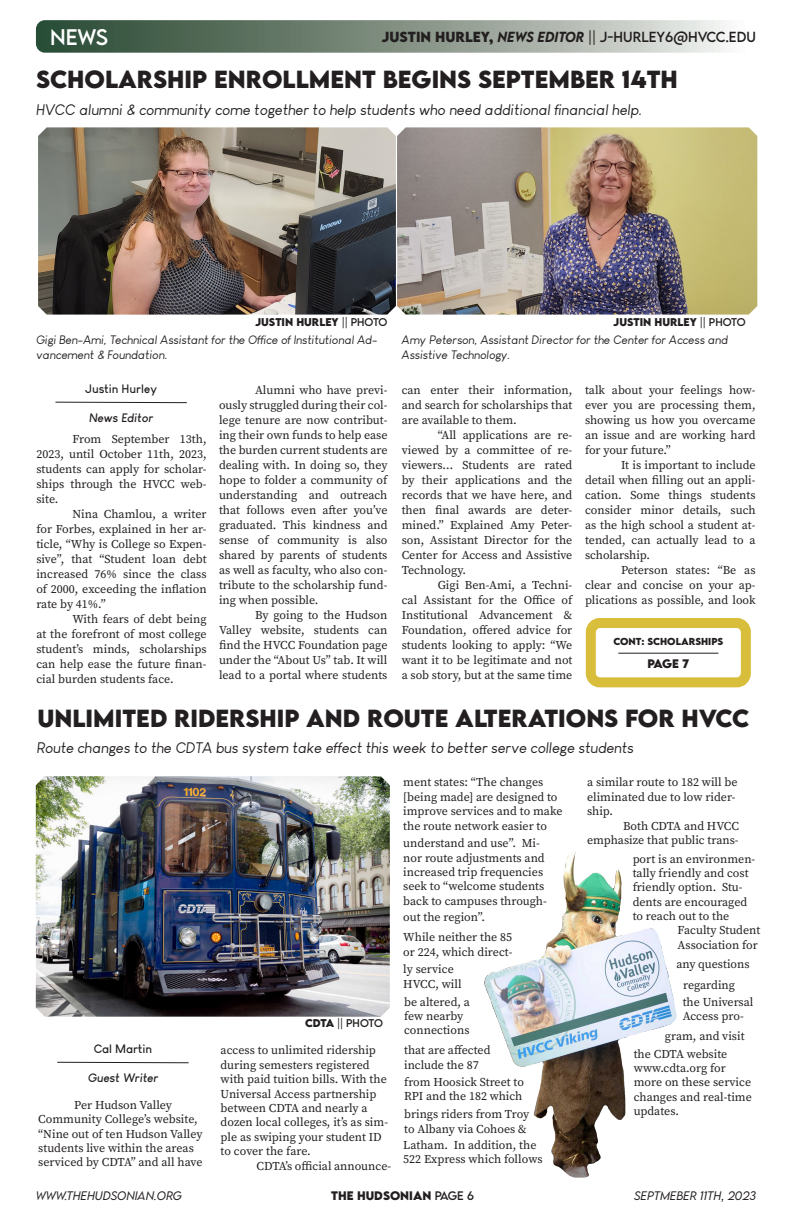
<style>
.page{position:relative;width:792px;height:1224px;background:#fff}
.page>*{position:absolute;margin:0;border:0;box-sizing:border-box;transform-origin:0 0}
.t1{font:700 22px "LEMONMILK";color:#231f20}
.t2{font:20px "LEMONMILK";color:#fff}
.t3{font:italic 15px "Louis George Cafe";color:#231f20}
.t4{font:13px "LEMONMILK";color:#231f20}
.t5{font:12px/15px "Source Serif Variable";color:#231f20}
.t6{font:italic 12px/15px "Louis George Cafe";color:#231f20}
.t7{font:700 12px "Louis George Cafe";color:#231f20}
.t8{font:italic 700 12px "Louis George Cafe";color:#231f20}
.t9{font:italic 300 11px "LEMONMILK";color:#231f20}
.t10{font:700 11px "LEMONMILK";color:#231f20}
.t11{font:11px "LEMONMILK";color:#231f20}
.t12{font:700 10px "LEMONMILK";color:#231f20}
.t13{font:10px "LEMONMILK";letter-spacing:-.02em;color:#231f20}
.t14{font:700 9px "LEMONMILK";color:#231f20}
.s1{font-weight:700}
.s2{font-weight:500;font-style:italic}
.s3{font-weight:400}
</style>
<div class="page">
<svg style="left:36px;top:20px;width:689px;height:33px;background:#849487"></svg>
<svg style="left:55px;top:401px;width:132px;height:3px"></svg>
<img style="left:38px;top:127px;width:719px;height:188px">
<svg style="left:57px;top:1061px;width:132px;height:3px"></svg>
<img style="left:36px;top:776px;width:354px;height:241px">
<img style="left:485px;top:851px;width:191px;height:326px">
<div style="left:586px;top:618px;width:165px;height:69px;border:10px solid #d9be3b;border-radius:9px"></div>
<hr style="left:618px;top:653px;width:100px;height:1px;background:#231f20">
<p class="t2" style="left:50px;top:24px;width:60px">NEWS</p>
<p class="t4" style="left:382px;top:29px;width:376px"><span class="s1">JUSTIN HURLEY,</span> <span class="s2">NEWS EDITOR</span> || J-HURLEY6@HVCC.EDU</p>
<p class="t1" style="left:36px;top:65px;width:18px">SCHO</p>
<p class="t1" style="left:105px;top:65px;width:571px">LARSH IP EN ROLLMENT BEGINS SEPTEMBER 14TH</p>
<p class="t3" style="left:36px;top:101px;width:608px">HVCC alumni &amp; community come together to help students who need additional financial help.</p>
<p class="t12" style="left:255px;top:316px;width:134px">JUSTIN HURLEY <span class="s3">|| PHOTO</span></p>
<p class="t12" style="left:613px;top:316px;width:134px">JUSTIN HURLEY <span class="s3">|| PHOTO</span></p>
<p class="t6" style="left:36px;top:333px;width:343px">Gigi Ben-Ami, Technical Assistant for the Office of Institutional Ad&shy;vancement &amp; Foundation.</p>
<p class="t6" style="left:402px;top:333px;width:328px">Amy Peterson, Assistant Director for the Center for Access and<br>Assistive Technology.</p>
<p class="t5" style="left:219px;top:383px;width:170px;text-align:justify;text-indent:36px">Alumni who have previ&shy;ously struggled during their col&shy;lege tenure are now contribut&shy;ing their own funds to help ease the burden current students are dealing with. In doing so, they hope to folder a community of understanding and outreach that follows even after you’ve graduated. This kindness and sense of community is also shared by parents of students as well as faculty, who also con&shy;tribute to the scholarship fund&shy;ing when possible.</p>
<p class="t5" style="left:219px;top:608px;width:170px;text-align:justify;text-indent:36px">By going to the Hudson Valley website, students can find the HVCC Foundation page under the “About Us” tab. It will lead to a portal where students</p>
<p class="t7" style="left:85px;top:381px;width:73px">Justin Hurley</p>
<p class="t8" style="left:89px;top:410px;width:66px">News Editor</p>
<p class="t5" style="left:36px;top:431px;width:172px;text-align:justify;text-indent:36px">From September 13th, 2023, until October 11th, 2023, students can apply for scholar&shy;ships through the HVCC web&shy;site.</p>
<p class="t5" style="left:36px;top:506px;width:172px;text-align:justify;text-indent:36px">Nina Chamlou, a writer for Forbes, explained in her ar&shy;ticle, “Why is College so Expen&shy;sive”, that “Student loan debt increased 76% since the class of 2000, exceeding the inflation rate by 41%.”</p>
<p class="t5" style="left:36px;top:611px;width:172px;text-align:justify;text-indent:36px">With fears of debt being at the forefront of most college student’s minds, scholarships can help ease the future finan&shy;cial burden students face.</p>
<p class="t5" style="left:402px;top:383px;width:172px;text-align:justify">can enter their information, and search for scholarships that are available to them.</p>
<p class="t5" style="left:402px;top:428px;width:172px;text-align:justify;text-indent:36px">“All applications are re&shy;viewed by a committee of re&shy;viewers… Students are rated by their applications and the records that we have here, and then final awards are deter&shy;mined.” Explained Amy Peter&shy;son, Assistant Director for the Center for Access and Assistive Technology.</p>
<p class="t5" style="left:402px;top:578px;width:172px;text-align:justify;text-indent:36px">Gigi Ben-Ami, a Techni&shy;cal Assistant for the Office of Institutional Advancement &amp; Foundation, offered advice for students looking to apply: “We want it to be legitimate and not a sob story, but at the same time</p>
<p class="t5" style="left:585px;top:383px;width:172px;text-align:justify">talk about your feelings how&shy;ever you are processing them, showing us how you overcame an issue and are working hard for your future.”</p>
<p class="t5" style="left:585px;top:458px;width:172px;text-align:justify;text-indent:36px">It is important to include detail when filling out an appli&shy;cation. Some things students consider minor details, such as the high school a student at&shy;tended, can actually lead to a scholarship.</p>
<p class="t5" style="left:585px;top:563px;width:172px;text-align:justify;text-indent:36px">Peterson states: “Be as clear and concise on your ap&shy;plications as possible, and look</p>
<p class="t14" style="left:613px;top:636px;width:49px">CONT: SCHO</p>
<p class="t14" style="left:676px;top:636px;width:49px">LARSH IPS</p>
<p class="t10" style="left:648px;top:657px;width:43px">PAGE 7</p>
<p class="t1" style="left:37px;top:703px;width:288px">UNLIMITED RIDERSHIP AND</p>
<p class="t1" style="left:367px;top:703px;width:19px">ROU</p>
<p class="t1" style="left:421px;top:703px;width:163px">TE ALTERATIONS</p>
<p class="t1" style="left:625px;top:703px;width:126px">FOR HVCC</p>
<p class="t3" style="left:37px;top:739px;width:598px">Route changes to the CDTA bus system take effect this week to better serve college students</p>
<p class="t7" style="left:94px;top:1041px;width:60px">Cal Martin</p>
<p class="t8" style="left:88px;top:1070px;width:72px">Guest Writer</p>
<p class="t5" style="left:38px;top:1098px;width:166px;line-height:14.4px;text-indent:36px">Per Hudson Valley<br>Community College’s website, “Nine out of ten Hudson Valley students live within the areas serviced by CDTA” and all have</p>
<p class="t13" style="left:305px;top:1017px;width:79px"><span class="s1">CDTA</span> || PHOTO</p>
<p class="t5" style="left:221px;top:1043px;width:169px;line-height:14.4px">access to unlimited ridership during semesters registered with paid tuition bills. With the<br>Universal Access partnership between CDTA and nearly a dozen local colleges, it’s as sim&shy;ple as swiping your student ID to cover the fare.</p>
<p class="t5" style="left:257px;top:1158px;width:136px">CDTA’s official announce-</p>
<p class="t5" style="left:403px;top:775px;width:161px;line-height:14.4px">ment states: “The changes [being made] are designed to improve services and to make the route network easier to</p>
<p class="t5" style="left:403px;top:836px;width:145px;line-height:14.4px">understand and use”. Mi&shy;nor route adjustments and increased trip frequencies seek to “welcome students back to campuses through-</p>
<p class="t5" style="left:403px;top:910px;width:83px">out the region”.</p>
<p class="t5" style="left:403px;top:930px;width:111px;line-height:14.4px">While neither the 85 or 224, which direct-</p>
<p class="t5" style="left:403px;top:962px;width:60px;line-height:14.4px">ly service<br>HVCC, will</p>
<p class="t5" style="left:404px;top:994px;width:67px;line-height:14.4px">be altered, a few nearby connections</p>
<p class="t5" style="left:404px;top:1043px;width:88px;line-height:14.4px">that are affected include the 87</p>
<p class="t5" style="left:404px;top:1074px;width:121px;line-height:14.4px">from Hoosick Street to<br>RPI and the 182 which</p>
<p class="t5" style="left:404px;top:1107px;width:127px;line-height:14.4px">brings riders from Troy to Albany via Cohoes &amp;</p>
<p class="t5" style="left:403px;top:1137px;width:141px;line-height:14.4px">Latham. In addition, the<br>522 Express which follows</p>
<p class="t5" style="left:587px;top:775px;width:152px;line-height:14.4px">a similar route to 182 will be eliminated due to low rider&shy;ship.</p>
<p class="t5" style="left:587px;top:818px;width:153px;line-height:14.4px;text-align:right">Both CDTA and HVCC emphasize that public trans-</p>
<p class="t5" style="left:633px;top:851px;width:124px">port is an environmen-</p>
<p class="t5" style="left:633px;top:865px;width:117px">tally friendly and cost</p>
<p class="t5" style="left:633px;top:880px;width:112px">friendly option. Stu-</p>
<p class="t5" style="left:633px;top:894px;width:116px">dents are encouraged</p>
<p class="t5" style="left:633px;top:909px;width:98px">to reach out to the</p>
<p class="t5" style="left:678px;top:923px;width:84px">Faculty Student</p>
<p class="t5" style="left:678px;top:937px;width:82px">Association for</p>
<p class="t5" style="left:683px;top:954px;width:68px;line-height:21px;text-indent:-7px">any questions regarding</p>
<p class="t5" style="left:683px;top:994px;width:72px;line-height:14.4px">the Universal<br>Access pro-</p>
<p class="t5" style="left:665px;top:1028px;width:81px">gram, and visit</p>
<p class="t5" style="left:634px;top:1046px;width:120px;line-height:14.4px">the CDTA website www.cdta.org for more on these service changes and real-time updates.</p>
<p class="t10" style="left:331px;top:1188px;width:44px">THE HUDSON</p>
<p class="t11" style="left:409px;top:1188px;width:66px"><span class="s1">IAN</span> PAGE 6</p>
<p class="t9" style="left:36px;top:1188px;width:147px">WWW.THEHUDSONIAN.ORG</p>
<p class="t9" style="left:634px;top:1188px;width:123px">SEPTMEBER 11TH, 2023</p>
</div>
